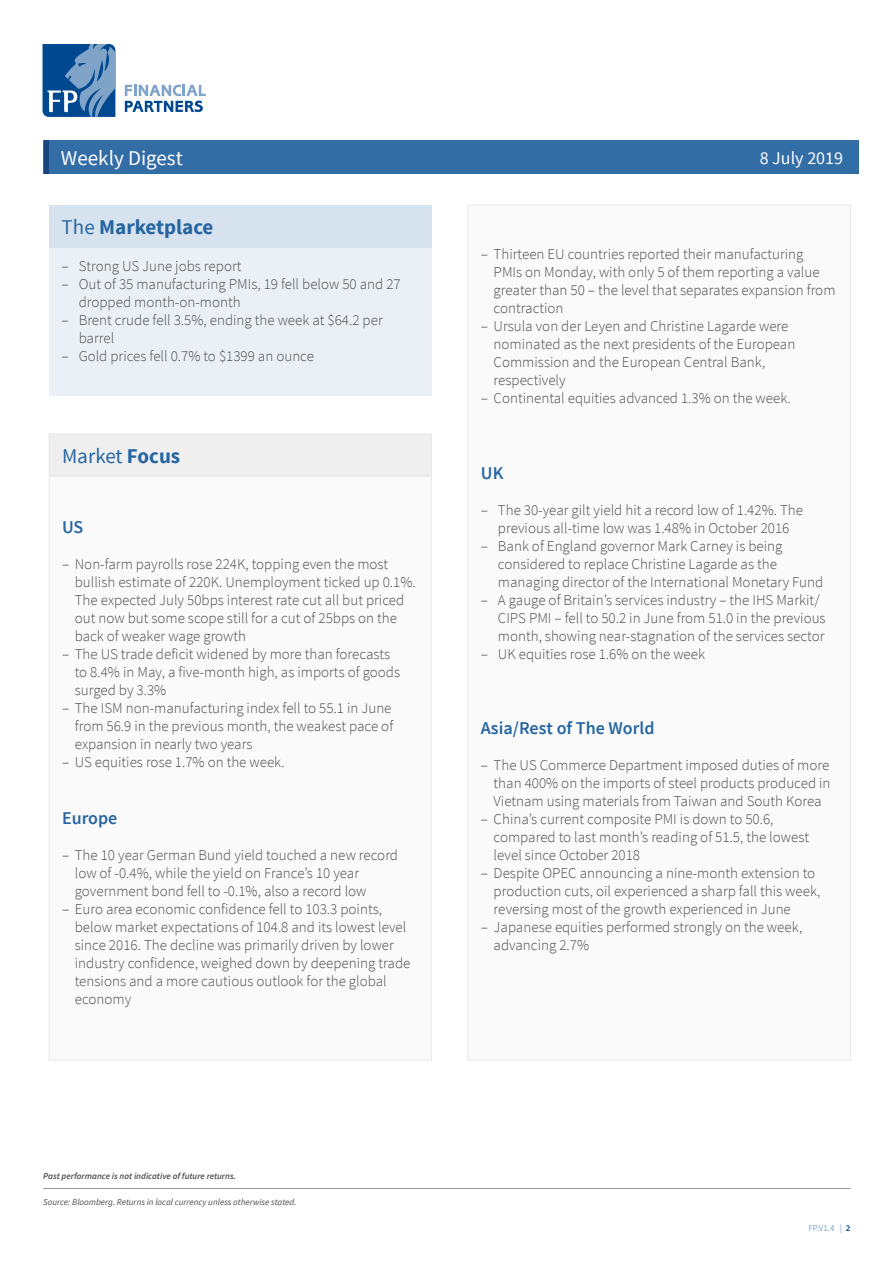
<style>
.page{position:relative;width:893px;height:1263px;background:#fff}
.page>*{position:absolute;margin:0;border:0;box-sizing:border-box;transform-origin:0 0}
.t1{font:700 21px "Source Sans Pro";color:#2665a1}
.t2{font:21px "Source Sans Pro";color:#fff}
.t3{font:21px "Source Sans Pro";color:#2665a1}
.t4{font:600 18px "Source Sans Pro";color:#2665a1}
.t5{font:18px "Source Sans Pro";color:#fff}
.t6{font:300 15px/18px "Source Sans Pro";color:#4d4d4f}
.t7{font:italic 9px "Source Sans Pro";color:#4d4d4f}
.t8{font:italic 600 9px "Source Sans Pro";color:#4d4d4f}
.t9{font:9px "Source Sans Pro";color:#80a4c8}
.s1{font-weight:400}
.s2{font-weight:700}
.s3{font-weight:600;color:#004990}
</style>
<div class="page">
<div style="left:44px;top:140px;width:815px;height:34px;background:#336da6"></div>
<svg style="left:125px;top:85px;width:81px;height:27px"></svg>
<svg style="left:43px;top:44px;width:72px;height:73px;background:#3e75ab"></svg>
<hr style="left:44px;top:140px;width:4px;height:34px;background:#194581">
<hr style="left:43px;top:1188px;width:807px;height:1px;background:#939598">
<div style="left:49px;top:247px;width:383px;height:148px;background:#ebf0f6"></div>
<div style="left:49px;top:205px;width:383px;height:43px;background:#d6e2ed"></div>
<div style="left:49px;top:476px;width:382px;height:584px;background:#fafafa"></div>
<div style="left:49px;top:434px;width:382px;height:42px;background:#efefef"></div>
<div style="left:468px;top:205px;width:382px;height:855px;background:#fafafa"></div>
<h1 class="t2" style="left:61px;top:145px;width:123px">Weekly Digest</h1>
<p class="t5" style="left:760px;top:147px;width:85px">8 July 2019</p>
<h1 class="t1" style="left:62px;top:214px;width:153px"><span class="s1">The</span> Marketplace</h1>
<p class="t6" style="left:62px;top:257px;width:181px">– Strong US June jobs report</p>
<p class="t6" style="left:79px;top:275px;width:324px;text-indent:-17px">– Out of 35 manufacturing PMIs, 19 fell below 50 and 27 dropped month-on-month</p>
<p class="t6" style="left:79px;top:311px;width:306px;text-indent:-17px">– Brent crude fell 3.5%, ending the week at $64.2 per barrel</p>
<p class="t6" style="left:62px;top:347px;width:254px">– Gold prices fell 0.7% to $1399 an ounce</p>
<h1 class="t3" style="left:62px;top:443px;width:120px">Market <span class="s2">Focus</span></h1>
<p class="t4" style="left:62px;top:515px;width:23px">US</p>
<p class="t6" style="left:75px;top:555px;width:343px;text-indent:-13px">– Non-farm payrolls rose 224K, topping even the most bullish estimate of 220K. Unemployment ticked up 0.1%.<br>The expected July 50bps interest rate cut all but priced out now but some scope still for a cut of 25bps on the back of weaker wage growth</p>
<p class="t6" style="left:75px;top:645px;width:327px;text-indent:-13px">– The US trade deficit widened by more than forecasts to 8.4% in May, a five-month high, as imports of goods surged by 3.3%</p>
<p class="t6" style="left:75px;top:699px;width:320px;text-align:justify;text-indent:-13px">– The ISM non-manufacturing index fell to 55.1 in June from 56.9 in the previous month, the weakest pace of expansion in nearly two years</p>
<p class="t6" style="left:62px;top:753px;width:224px">– US equities rose 1.7% on the week.</p>
<p class="t4" style="left:62px;top:807px;width:57px">Europe</p>
<p class="t6" style="left:75px;top:846px;width:325px;text-indent:-13px">– The 10 year German Bund yield touched a new record low of -0.4%, while the yield on France’s 10 year government bond fell to -0.1%, also a record low</p>
<p class="t6" style="left:75px;top:900px;width:337px;text-indent:-13px">– Euro area economic confidence fell to 103.3 points, below market expectations of 104.8 and its lowest level since 2016. The decline was primarily driven by lower industry confidence, weighed down by deepening trade tensions and a more cautious outlook for the global economy</p>
<p class="t8" style="left:43px;top:1170px;width:194px">Past performance is not indicative of future returns.</p>
<p class="t7" style="left:43px;top:1196px;width:255px">Source: Bloomberg. Returns in local currency unless otherwise stated.</p>
<p class="t6" style="left:494px;top:245px;width:343px;text-indent:-13px">– Thirteen EU countries reported their manufacturing PMIs on Monday, with only 5 of them reporting a value greater than 50 – the level that separates expansion from contraction</p>
<p class="t6" style="left:494px;top:317px;width:303px;text-indent:-13px">– Ursula von der Leyen and Christine Lagarde were nominated as the next presidents of the European Commission and the European Central Bank, respectively</p>
<p class="t6" style="left:481px;top:389px;width:312px">– Continental equities advanced 1.3% on the week.</p>
<p class="t4" style="left:481px;top:461px;width:24px">UK</p>
<p class="t6" style="left:481px;top:501px;width:324px;text-align:center">– The 30-year gilt yield hit a record low of 1.42%. The previous all-time low was 1.48% in October 2016</p>
<p class="t6" style="left:498px;top:537px;width:327px;text-indent:-17px">– Bank of England governor Mark Carney is being considered to replace Christine Lagarde as the managing director of the International Monetary Fund</p>
<p class="t6" style="left:498px;top:591px;width:329px;text-indent:-17px">– A gauge of Britain’s services industry – the IHS Markit/<br>CIPS PMI – fell to 50.2 in June from 51.0 in the previous month, showing near-stagnation of the services sector</p>
<p class="t6" style="left:481px;top:645px;width:226px">– UK equities rose 1.6% on the week</p>
<p class="t4" style="left:481px;top:717px;width:175px">Asia/Rest of The World</p>
<p class="t6" style="left:494px;top:756px;width:338px;text-align:justify;text-indent:-13px">– The US Commerce Department imposed duties of more than 400% on the imports of steel products produced in Vietnam using materials from Taiwan and South Korea</p>
<p class="t6" style="left:494px;top:810px;width:317px;text-indent:-13px">– China’s current composite PMI is down to 50.6, compared to last month’s reading of 51.5, the lowest level since October 2018</p>
<p class="t6" style="left:494px;top:864px;width:328px;text-indent:-13px">– Despite OPEC announcing a nine-month extension to production cuts, oil experienced a sharp fall this week, reversing most of the growth experienced in June</p>
<p class="t6" style="left:494px;top:918px;width:310px;text-indent:-13px">– Japanese equities performed strongly on the week, advancing 2.7%</p>
<p class="t9" style="left:808px;top:1223px;width:43px">FP.V1.4 | <span class="s3">2</span></p>
</div>
